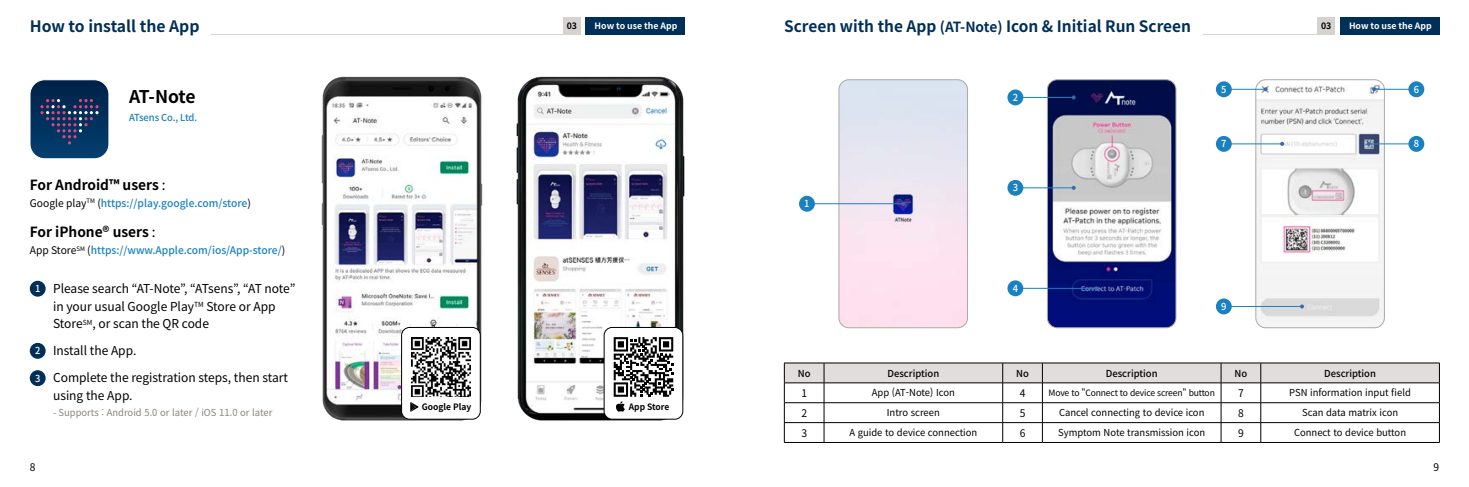
<style>
.page{position:relative;width:1469px;height:487px;background:#fff}
.page>*{position:absolute;margin:0;border:0;box-sizing:border-box;transform-origin:0 0}
.t1{font:700 17.5px "Noto Sans CJ Kkr";letter-spacing:-.025em;color:#000}
.t2{font:700 15.75px "Noto Sans CJ Kkr";color:#002f58}
.t3{font:700 14px "Noto Sans CJ Kkr";color:#000}
.t4{font:12.25px/17.5px "Noto Sans CJ Kkr";color:#000}
.t5{font:500 10.5px "Noto Sans CJ Kkr";color:#1a81c1}
.t6{font:10.5px "Noto Sans CJ Kkr";color:#000}
.t7{font:9.62px "Noto Sans CJ Kkr";color:#000}
.t8{font:9.62px "Noto Sans CJ Kkr";color:#89847e}
.t9{font:500 9.62px "Noto Sans CJ Kkr";color:#000}
.t10{font:500 9.62px "Noto Sans CJ Kkr";letter-spacing:-.02em;color:#1a81c1}
.t11{font:500 9.62px "Noto Sans CJ Kkr";color:#fff}
.t12{font:8.75px "Noto Sans CJ Kkr";letter-spacing:-.02em;color:#000}
.t13{font:700 8.75px "Noto Sans CJ Kkr";color:#fff}
.t14{font:700 8.75px "Noto Sans CJ Kkr";color:#000}
.s1{font-size:14px}
.s2{font-weight:400}
.s3{font-weight:400;color:#000}
</style>
<div class="page">
<svg style="left:30px;top:80px;width:79px;height:78px;background:#1b3d67"></svg>
<div style="left:30px;top:280px;width:16px;height:16px;background:#002f58;border-radius:50%"></div>
<div style="left:30px;top:342px;width:16px;height:16px;background:#002f58;border-radius:50%"></div>
<div style="left:30px;top:370px;width:16px;height:15px;background:#002f58;border-radius:50%"></div>
<img style="left:516px;top:76px;width:169px;height:345px">
<div style="left:604px;top:327px;width:79px;height:91px;background:#fff;border-radius:8px"></div>
<div style="left:604px;top:327px;width:79px;height:92px;border:1px solid #000;border-radius:8px"></div>
<svg style="left:613px;top:337px;width:60px;height:74px"></svg>
<img style="left:321px;top:76px;width:162px;height:345px">
<div style="left:401px;top:327px;width:79px;height:91px;background:#fff;border-radius:8px"></div>
<div style="left:401px;top:327px;width:79px;height:92px;border:1px solid #000;border-radius:8px"></div>
<svg style="left:410px;top:402px;width:8px;height:9px"></svg>
<img style="left:411px;top:337px;width:60px;height:59px">
<hr style="left:211px;top:34px;width:369px;height:1px;background:#d5d2cf">
<img style="left:1047px;top:80px;width:128px;height:247px">
<div style="left:1047px;top:79px;width:129px;height:248px;border:1px solid #aba9a5;border-radius:10px"></div>
<img style="left:839px;top:80px;width:128px;height:247px">
<div style="left:838px;top:79px;width:129px;height:248px;border:1px solid #aba9a5;border-radius:10px"></div>
<img style="left:1255px;top:80px;width:129px;height:247px">
<div style="left:1255px;top:79px;width:129px;height:248px;border:1px solid #aba9a5;border-radius:10px"></div>
<hr style="left:1203px;top:34px;width:131px;height:1px;background:#d5d2cf">
<div style="left:585px;top:17px;width:100px;height:18px;background:#002f58"></div>
<div style="left:563px;top:17px;width:17px;height:18px;background:#d5d2cf"></div>
<div style="left:1339px;top:17px;width:100px;height:18px;background:#002f58"></div>
<div style="left:1317px;top:17px;width:17px;height:18px;background:#d5d2cf"></div>
<svg style="left:784px;top:362px;width:656px;height:79px"></svg>
<hr style="left:784px;top:441px;width:40px;height:1px;background:#000">
<hr style="left:824px;top:441px;width:178px;height:1px;background:#000">
<hr style="left:1002px;top:441px;width:40px;height:1px;background:#000">
<hr style="left:1042px;top:441px;width:179px;height:1px;background:#000">
<hr style="left:1221px;top:441px;width:39px;height:1px;background:#000">
<hr style="left:1260px;top:441px;width:179px;height:1px;background:#000">
<hr style="left:807px;top:203px;width:96px;height:1px;background:#1a81c1">
<svg style="left:901px;top:201px;width:4px;height:4px"></svg>
<div style="left:799px;top:195px;width:16px;height:16px;background:#1a81c1;border-radius:50%"></div>
<hr style="left:1015px;top:97px;width:58px;height:1px;background:#1a81c1">
<hr style="left:1015px;top:187px;width:58px;height:1px;background:#1a81c1">
<hr style="left:1015px;top:287px;width:81px;height:1px;background:#1a81c1">
<svg style="left:1071px;top:95px;width:4px;height:4px"></svg>
<svg style="left:1071px;top:186px;width:4px;height:3px"></svg>
<svg style="left:1094px;top:286px;width:4px;height:4px"></svg>
<div style="left:1007px;top:89px;width:16px;height:16px;background:#1a81c1;border-radius:50%"></div>
<div style="left:1007px;top:180px;width:16px;height:15px;background:#1a81c1;border-radius:50%"></div>
<div style="left:1007px;top:280px;width:16px;height:16px;background:#1a81c1;border-radius:50%"></div>
<hr style="left:1223px;top:143px;width:59px;height:1px;background:#1a81c1">
<hr style="left:1223px;top:306px;width:78px;height:1px;background:#1a81c1">
<hr style="left:1223px;top:89px;width:42px;height:1px;background:#1a81c1">
<hr style="left:1373px;top:89px;width:43px;height:1px;background:#1a81c1">
<svg style="left:1280px;top:142px;width:4px;height:4px"></svg>
<svg style="left:1299px;top:304px;width:4px;height:4px"></svg>
<svg style="left:1263px;top:87px;width:4px;height:4px"></svg>
<svg style="left:1372px;top:87px;width:3px;height:4px"></svg>
<div style="left:1215px;top:136px;width:16px;height:16px;background:#1a81c1;border-radius:50%"></div>
<div style="left:1215px;top:298px;width:16px;height:16px;background:#1a81c1;border-radius:50%"></div>
<div style="left:1215px;top:81px;width:16px;height:16px;background:#1a81c1;border-radius:50%"></div>
<div style="left:1408px;top:81px;width:16px;height:16px;background:#1a81c1;border-radius:50%"></div>
<hr style="left:1368px;top:143px;width:48px;height:1px;background:#1a81c1">
<svg style="left:1366px;top:142px;width:4px;height:4px"></svg>
<div style="left:1408px;top:136px;width:16px;height:16px;background:#1a81c1;border-radius:50%"></div>
<h2 class="t2" style="left:30px;top:18px;width:171px">How to install the App</h2>
<p class="t14" style="left:567px;top:21px;width:12px">03</p>
<p class="t13" style="left:594px;top:21px;width:84px">How to use the App</p>
<h2 class="t2" style="left:784px;top:18px;width:408px">Screen with the App <span class="s1">(AT-Note)</span> Icon &amp; Initial Run Screen</h2>
<p class="t14" style="left:1321px;top:21px;width:12px">03</p>
<p class="t13" style="left:1348px;top:21px;width:84px">How to use the App</p>
<h1 class="t1" style="left:129px;top:87px;width:68px">AT-Note</h1>
<p class="t10" style="left:129px;top:112px;width:70px">ATsens Co., Ltd.</p>
<p class="t11" style="left:1012px;top:92px;width:7px">2</p>
<p class="t11" style="left:1221px;top:84px;width:7px">5</p>
<p class="t11" style="left:1413px;top:84px;width:7px">6</p>
<p class="t11" style="left:1221px;top:138px;width:7px">7</p>
<p class="t11" style="left:1413px;top:138px;width:7px">8</p>
<h3 class="t3" style="left:30px;top:177px;width:137px">For Android™ users <span class="s2">:</span></h3>
<p class="t5" style="left:30px;top:197px;width:223px"><span class="s3">Google play</span><sup>TM</sup> <span class="s3">(</span>https://play.google.com/store<span class="s3">)</span></p>
<h3 class="t3" style="left:30px;top:224px;width:127px">For iPhone® users <span class="s2">:</span></h3>
<p class="t5" style="left:30px;top:244px;width:257px"><span class="s3">App Store</span><sup>SM</sup> <span class="s3">(</span>https://www.Apple.com/ios/App-store/<span class="s3">)</span></p>
<p class="t11" style="left:804px;top:198px;width:7px">1</p>
<p class="t11" style="left:1012px;top:182px;width:7px">3</p>
<p class="t11" style="left:35px;top:283px;width:7px">1</p>
<p class="t11" style="left:35px;top:345px;width:7px">2</p>
<p class="t11" style="left:35px;top:372px;width:7px">3</p>
<p class="t4" style="left:53px;top:280px;width:244px">Please search “AT-Note”, “ATsens”, “AT note” in your usual Google Play<sup>TM</sup> Store or App<br>Store<sup>SM</sup>, or scan the QR code</p>
<p class="t4" style="left:53px;top:342px;width:85px">Install the App.</p>
<p class="t4" style="left:53px;top:369px;width:236px">Complete the registration steps, then start using the App.</p>
<p class="t8" style="left:53px;top:406px;width:221px">- Supports : Android 5.0 or later / iOS 11.0 or later</p>
<p class="t14" style="left:422px;top:401px;width:51px">Google Play</p>
<p class="t14" style="left:629px;top:401px;width:42px">App Store</p>
<p class="t11" style="left:1012px;top:282px;width:7px">4</p>
<p class="t11" style="left:1221px;top:300px;width:7px">9</p>
<p class="t9" style="left:797px;top:367px;width:14px">No</p>
<p class="t9" style="left:887px;top:367px;width:53px">Description</p>
<p class="t9" style="left:1016px;top:367px;width:14px">No</p>
<p class="t9" style="left:1105px;top:367px;width:53px">Description</p>
<p class="t9" style="left:1234px;top:367px;width:14px">No</p>
<p class="t9" style="left:1324px;top:367px;width:53px">Description</p>
<p class="t6" style="left:801px;top:386px;width:7px">1</p>
<p class="t7" style="left:871px;top:387px;width:84px">App (AT-Note) Icon</p>
<p class="t6" style="left:1019px;top:386px;width:7px">4</p>
<p class="t12" style="left:1048px;top:387px;width:168px">Move to "Connect to device screen" button</p>
<p class="t6" style="left:1238px;top:386px;width:7px">7</p>
<p class="t7" style="left:1289px;top:387px;width:123px">PSN information input field</p>
<p class="t6" style="left:801px;top:406px;width:7px">2</p>
<p class="t7" style="left:886px;top:407px;width:54px">Intro screen</p>
<p class="t6" style="left:1019px;top:406px;width:7px">5</p>
<p class="t7" style="left:1059px;top:407px;width:147px">Cancel connecting to device icon</p>
<p class="t6" style="left:1238px;top:406px;width:7px">8</p>
<p class="t7" style="left:1301px;top:407px;width:98px">Scan data matrix icon</p>
<p class="t6" style="left:801px;top:426px;width:7px">3</p>
<p class="t7" style="left:849px;top:426px;width:129px">A guide to device connection</p>
<p class="t6" style="left:1019px;top:426px;width:7px">6</p>
<p class="t7" style="left:1058px;top:426px;width:149px">Symptom Note transmission icon</p>
<p class="t6" style="left:1238px;top:426px;width:7px">9</p>
<p class="t7" style="left:1294px;top:426px;width:114px">Connect to device button</p>
<p class="t6" style="left:30px;top:461px;width:7px">8</p>
<p class="t6" style="left:1433px;top:461px;width:7px">9</p>
</div>
